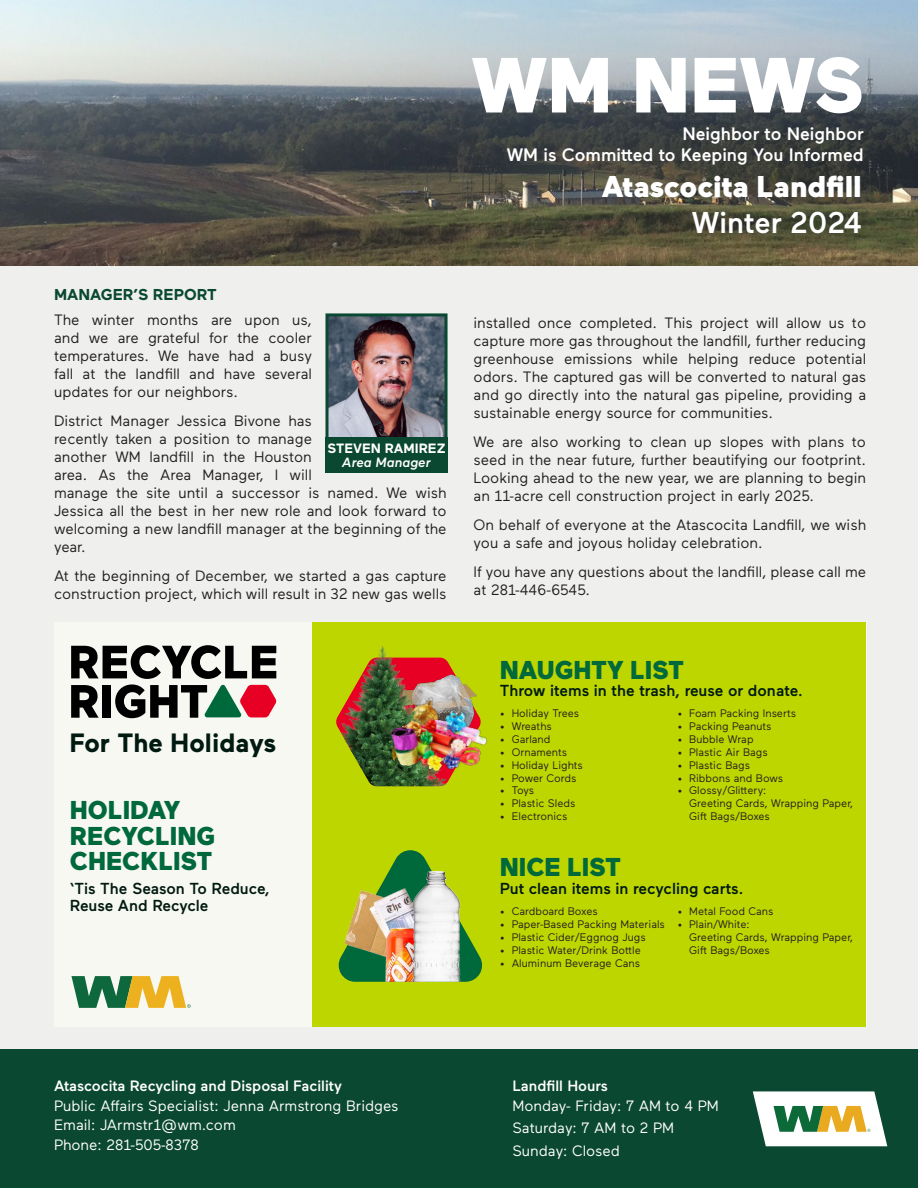
<style>
.page{position:relative;width:918px;height:1188px;background:#eff0ee}
.page>*{position:absolute;margin:0;border:0;box-sizing:border-box;transform-origin:0 0}
.t1{font:900 78px "Maax";color:#fff}
.t2{font:900 30px "Maax";color:#fff}
.t3{font:500 30px "Maax";color:#fff}
.t4{font:700 26.4px "Maax";color:#001a12}
.t5{font:900 25.8px/25.8px "Maax";color:#00693c}
.t6{font:500 18px "Maax";color:#fff}
.t7{font:500 15.9px/17.5px "Maax";color:#001a12}
.t8{font:700 15.75px "Maax";color:#0a4831}
.t9{font:15px/18px "Maax";color:#231f20}
.t10{font:15px "Maax";color:#fff}
.t11{font:500 15px "Maax";color:#fff}
.t12{font:700 13.5px "Maax";color:#fff}
.t13{font:italic 500 13.5px "Maax";color:#fff}
.t14{font:10.95px/12.9px "Maax";color:#231f20}
</style>
<div class="page">
<img style="left:0;top:0;width:918px;height:266px">
<div style="left:0;top:1049px;width:918px;height:139px;background:#0a4831"></div>
<svg style="left:753px;top:1091px;width:134px;height:55px;background:#c5cfb6"></svg>
<img style="left:330px;top:317px;width:114px;height:120px">
<div style="left:326px;top:313px;width:122px;height:131px;border:3px solid #0a4831"></div>
<div style="left:326px;top:437px;width:122px;height:35px;background:#0a4831"></div>
<div style="left:54px;top:622px;width:812px;height:405px;background:#f8f8f2"></div>
<div style="left:313px;top:622px;width:553px;height:405px;background:#bed600"></div>
<svg style="left:71px;top:645px;width:205px;height:73px"></svg>
<svg style="left:396px;top:850px;width:86px;height:123px"></svg>
<img style="left:338px;top:858px;width:139px;height:115px">
<img style="left:375px;top:920px;width:29px;height:53px">
<img style="left:404px;top:861px;width:65px;height:112px">
<img style="left:340px;top:973px;width:140px;height:9px">
<svg style="left:71px;top:976px;width:120px;height:32px"></svg>
<img style="left:468px;top:686px;width:9px;height:17px">
<img style="left:336px;top:646px;width:132px;height:140px">
<img style="left:384px;top:703px;width:104px;height:80px">
<p class="t8" style="left:54px;top:284px;width:164px">MANAGER’S REPORT</p>
<p class="t9" style="left:54px;top:310px;width:260px;text-align:justify">The winter months are upon us, and we are grateful for the cooler temperatures. We have had a busy fall at the landfill and have several updates for our neighbors.</p>
<p class="t9" style="left:54px;top:411px;width:394px">District Manager Jessica Bivone has<br>recently taken a position to manage<br>another WM landfill in the Houston<br>area. As the Area Manager, I will<br>manage the site until a successor is named. We wish Jessica all the best in her new role and look forward to welcoming a new landfill manager at the beginning of the year.</p>
<p class="t9" style="left:54px;top:566px;width:394px">At the beginning of December, we started a gas capture construction project, which will result in 32 new gas wells</p>
<p class="t12" style="left:328px;top:440px;width:120px">STEVEN RAMIREZ</p>
<p class="t13" style="left:342px;top:453px;width:90px">Area Manager</p>
<p class="t4" style="left:70px;top:726px;width:208px">For The Holidays</p>
<p class="t5" style="left:70px;top:796px;width:147px">HOLIDAY<br>RECYCLING<br>CHECKLIST</p>
<p class="t7" style="left:70px;top:879px;width:201px">‘Tis The Season To Reduce,<br>Reuse And Recycle</p>
<p class="t1" style="left:471px;top:34px;width:394px">WM NEWS</p>
<p class="t6" style="left:682px;top:122px;width:183px">Neighbor to Neighbor</p>
<p class="t6" style="left:507px;top:143px;width:358px">WM is Committed to Keeping You Informed</p>
<p class="t2" style="left:602px;top:167px;width:262px">Atascocita Landfill</p>
<p class="t3" style="left:692px;top:203px;width:172px">Winter 2024</p>
<p class="t9" style="left:474px;top:313px;width:394px;text-align:justify">installed once completed. This project will allow us to capture more gas throughout the landfill, further reducing greenhouse emissions while helping reduce potential odors. The captured gas will be converted to natural gas and go directly into the natural gas pipeline, providing a sustainable energy source for communities.</p>
<p class="t9" style="left:474px;top:432px;width:394px;text-align:justify">We are also working to clean up slopes with plans to seed in the near future, further beautifying our footprint.<br>Looking ahead to the new year, we are planning to begin an 11-acre cell construction project in early 2025.</p>
<p class="t9" style="left:474px;top:515px;width:394px">On behalf of everyone at the Atascocita Landfill, we wish you a safe and joyous holiday celebration.</p>
<p class="t9" style="left:474px;top:562px;width:394px">If you have any questions about the landfill, please call me at 281-446-6545.</p>
<p class="t5" style="left:500px;top:656px;width:186px">NAUGHTY LIST</p>
<p class="t7" style="left:500px;top:681px;width:304px">Throw items in the trash, reuse or donate.</p>
<p class="t14" style="left:500px;top:706px;width:81px">• Holiday Trees</p>
<p class="t14" style="left:500px;top:719px;width:53px">• Wreaths</p>
<p class="t14" style="left:500px;top:732px;width:52px">• Garland</p>
<p class="t14" style="left:500px;top:745px;width:69px">• Ornaments</p>
<p class="t14" style="left:500px;top:758px;width:84px">• Holiday Lights</p>
<p class="t14" style="left:500px;top:771px;width:78px">• Power Cords</p>
<p class="t14" style="left:500px;top:784px;width:36px">• Toys</p>
<p class="t14" style="left:500px;top:797px;width:77px">• Plastic Sleds</p>
<p class="t14" style="left:500px;top:809px;width:69px">• Electronics</p>
<p class="t14" style="left:678px;top:706px;width:120px">• Foam Packing Inserts</p>
<p class="t14" style="left:678px;top:719px;width:96px">• Packing Peanuts</p>
<p class="t14" style="left:678px;top:732px;width:77px">• Bubble Wrap</p>
<p class="t14" style="left:678px;top:745px;width:92px">• Plastic Air Bags</p>
<p class="t14" style="left:678px;top:758px;width:74px">• Plastic Bags</p>
<p class="t14" style="left:678px;top:771px;width:107px">• Ribbons and Bows</p>
<p class="t14" style="left:689px;top:784px;width:165px;text-indent:-12px">• Glossy/Glittery:<br>Greeting Cards, Wrapping Paper,<br>Gift Bags/Boxes</p>
<p class="t5" style="left:500px;top:853px;width:123px">NICE LIST</p>
<p class="t7" style="left:500px;top:879px;width:245px">Put clean items in recycling carts.</p>
<p class="t14" style="left:500px;top:904px;width:99px">• Cardboard Boxes</p>
<p class="t14" style="left:500px;top:917px;width:166px">• Paper-Based Packing Materials</p>
<p class="t14" style="left:500px;top:930px;width:147px">• Plastic Cider/Eggnog Jugs</p>
<p class="t14" style="left:500px;top:943px;width:142px">• Plastic Water/Drink Bottle</p>
<p class="t14" style="left:500px;top:956px;width:142px">• Aluminum Beverage Cans</p>
<p class="t14" style="left:678px;top:904px;width:97px">• Metal Food Cans</p>
<p class="t14" style="left:689px;top:917px;width:165px;text-indent:-12px">• Plain/White:<br>Greeting Cards, Wrapping Paper,<br>Gift Bags/Boxes</p>
<p class="t11" style="left:54px;top:1076px;width:290px">Atascocita Recycling and Disposal Facility</p>
<p class="t10" style="left:54px;top:1096px;width:346px">Public Affairs Specialist: Jenna Armstrong Bridges</p>
<p class="t10" style="left:54px;top:1115px;width:183px">Email: JArmstr1@wm.com</p>
<p class="t10" style="left:54px;top:1135px;width:146px">Phone: 281-505-8378</p>
<p class="t11" style="left:512px;top:1076px;width:97px">Landfill Hours</p>
<p class="t10" style="left:512px;top:1096px;width:208px">Monday- Friday: 7 AM to 4 PM</p>
<p class="t10" style="left:512px;top:1118px;width:163px">Saturday: 7 AM to 2 PM</p>
<p class="t10" style="left:512px;top:1141px;width:109px">Sunday: Closed</p>
</div>
